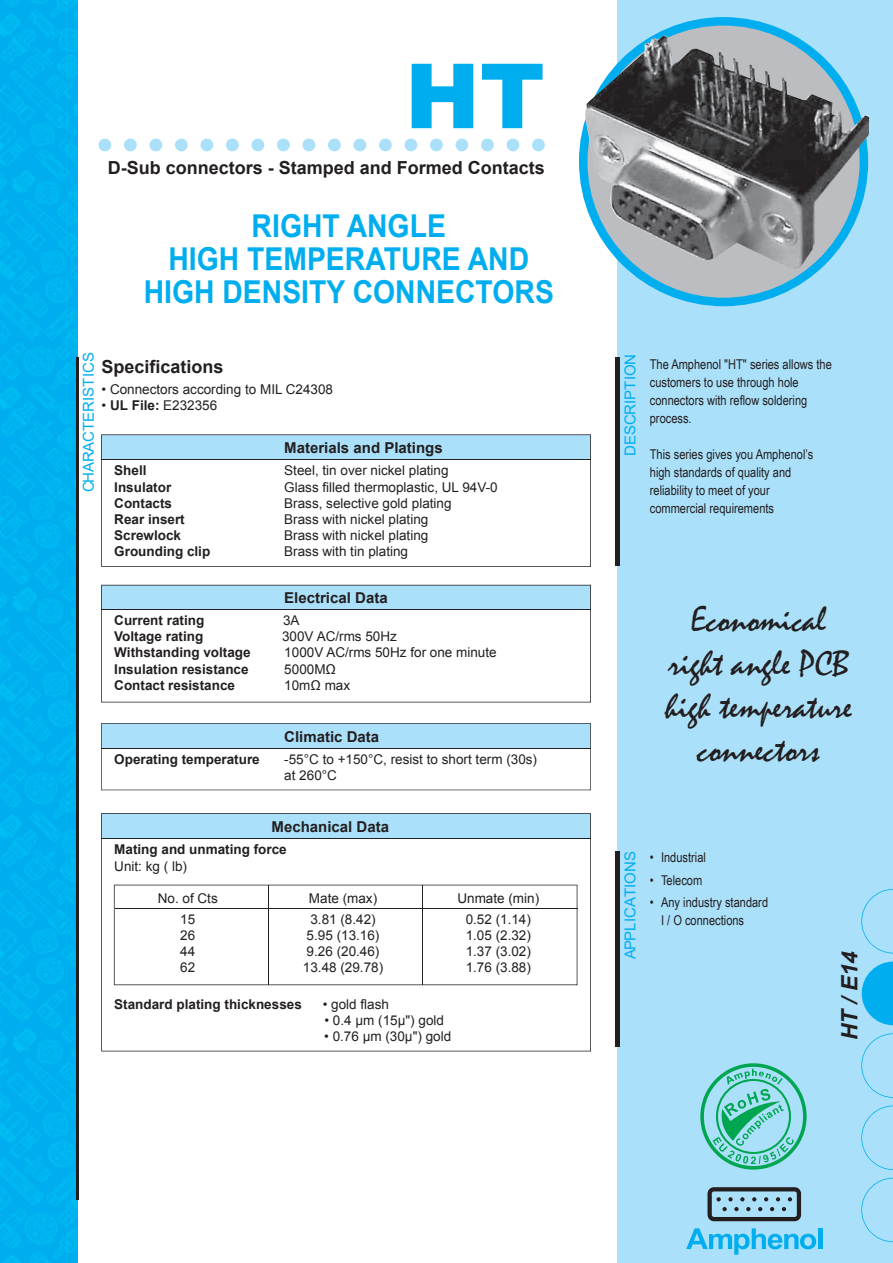
<style>
.page{position:relative;width:893px;height:1263px;background:#fff}
.page>*{position:absolute;margin:0;border:0;box-sizing:border-box;transform-origin:0 0}
.t1{font:900 90px "Arial";color:#00aeef}
.t2{font:36px/43.2px "Mistral";color:#231f20;text-align:center}
.t3{font:700 31.5px/33px "Arial";color:#00aeef;text-align:center;scale:.9 1}
.t4{font:italic 700 22.5px "Arial";color:#231f20}
.t5{font:700 18px "Arial";color:#231f20}
.t6{font:700 15px "Arial";color:#231f20}
.t7{font:15px "Arial";color:#00aeef}
.t8{font:13.5px/16.2px "Arial";color:#231f20}
.t9{font:13.5px/18px "Arial Narrow";color:#231f20}
.t10{font:700 13.5px "Arial";color:#231f20}
.s1{font-weight:700}
</style>
<div class="page">
<img style="left:1px;top:0;width:76px;height:1263px">
<img style="left:0;top:0;width:1px;height:1263px">
<div style="left:617px;top:0;width:276px;height:1263px;background:#aae0f9"></div>
<svg style="left:579px;top:17px;width:239px;height:289px"></svg>
<hr style="left:76px;top:357px;width:2px;height:842px;background:#231f20">
<div style="left:98px;top:139px;width:13px;height:12px;background:#aae0f9;border-radius:50%"></div>
<div style="left:124px;top:139px;width:13px;height:12px;background:#aae0f9;border-radius:50%"></div>
<div style="left:149px;top:139px;width:13px;height:12px;background:#aae0f9;border-radius:50%"></div>
<div style="left:175px;top:139px;width:13px;height:12px;background:#aae0f9;border-radius:50%"></div>
<div style="left:200px;top:139px;width:13px;height:12px;background:#aae0f9;border-radius:50%"></div>
<div style="left:226px;top:139px;width:13px;height:12px;background:#aae0f9;border-radius:50%"></div>
<div style="left:251px;top:139px;width:13px;height:12px;background:#aae0f9;border-radius:50%"></div>
<div style="left:277px;top:139px;width:13px;height:12px;background:#aae0f9;border-radius:50%"></div>
<div style="left:302px;top:139px;width:13px;height:12px;background:#aae0f9;border-radius:50%"></div>
<div style="left:328px;top:139px;width:13px;height:12px;background:#aae0f9;border-radius:50%"></div>
<div style="left:353px;top:139px;width:13px;height:12px;background:#aae0f9;border-radius:50%"></div>
<div style="left:379px;top:139px;width:13px;height:12px;background:#aae0f9;border-radius:50%"></div>
<div style="left:404px;top:139px;width:13px;height:12px;background:#aae0f9;border-radius:50%"></div>
<div style="left:430px;top:139px;width:13px;height:12px;background:#aae0f9;border-radius:50%"></div>
<div style="left:455px;top:139px;width:13px;height:12px;background:#aae0f9;border-radius:50%"></div>
<div style="left:481px;top:139px;width:13px;height:12px;background:#aae0f9;border-radius:50%"></div>
<div style="left:506px;top:139px;width:13px;height:12px;background:#aae0f9;border-radius:50%"></div>
<div style="left:532px;top:139px;width:13px;height:12px;background:#aae0f9;border-radius:50%"></div>
<hr style="left:615px;top:357px;width:4px;height:209px;background:#231f20">
<hr style="left:615px;top:851px;width:4px;height:195px;background:#231f20">
<svg style="left:686px;top:1228px;width:130px;height:27px"></svg>
<hr style="left:818px;top:1228px;width:4px;height:21px;background:#00aeef">
<svg style="left:707px;top:1187px;width:94px;height:34px"></svg>
<svg style="left:861px;top:1178px;width:32px;height:64px"></svg>
<svg style="left:861px;top:1105px;width:32px;height:65px"></svg>
<svg style="left:861px;top:1033px;width:32px;height:65px"></svg>
<svg style="left:862px;top:961px;width:31px;height:64px"></svg>
<svg style="left:861px;top:889px;width:32px;height:64px"></svg>
<svg style="left:700px;top:1063px;width:107px;height:106px"></svg>
<svg style="left:101px;top:434px;width:490px;height:133px"></svg>
<svg style="left:101px;top:585px;width:490px;height:117px"></svg>
<svg style="left:101px;top:723px;width:490px;height:67px"></svg>
<svg style="left:101px;top:813px;width:490px;height:238px"></svg>
<svg style="left:114px;top:885px;width:463px;height:100px"></svg>
<hr style="left:268px;top:885px;width:1px;height:100px;background:#231f20">
<hr style="left:422px;top:885px;width:1px;height:100px;background:#231f20">
<hr style="left:115px;top:908px;width:462px;height:1px;background:#231f20">
<hr style="left:101px;top:459px;width:489px;height:1px;background:#231f20">
<hr style="left:101px;top:609px;width:489px;height:1px;background:#231f20">
<hr style="left:101px;top:748px;width:489px;height:1px;background:#231f20">
<hr style="left:101px;top:838px;width:489px;height:1px;background:#231f20">
<img style="left:585px;top:35px;width:284px;height:236px">
<h1 class="t1" style="left:405px;top:31px;width:141px">HT</h1>
<h3 class="t5" style="left:108px;top:155px;width:439px">D-Sub connectors - Stamped and Formed Contacts</h3>
<h3 class="t3" style="left:144px;top:209px;width:457px">RIGHT ANGLE<br>HIGH TEMPERATURE AND<br>HIGH DENSITY CONNECTORS</h3>
<p class="t7" style="left:78px;top:492px;width:141px;rotate:-90deg">CHARACTERISTICS</p>
<p class="t7" style="left:620px;top:456px;width:104px;rotate:-90deg">DESCRIPTION</p>
<h3 class="t5" style="left:102px;top:354px;width:124px">Specifications</h3>
<p class="t8" style="left:102px;top:381px;width:233px">• Connectors according to MIL C24308</p>
<p class="t8" style="left:102px;top:397px;width:117px">• <span class="s1">UL File:</span> E232356</p>
<p class="t6" style="left:284px;top:437px;width:160px">Materials and Platings</p>
<p class="t10" style="left:114px;top:461px;width:34px">Shell</p>
<p class="t8" style="left:284px;top:463px;width:166px">Steel, tin over nickel plating</p>
<p class="t10" style="left:114px;top:477px;width:59px">Insulator</p>
<p class="t8" style="left:284px;top:479px;width:215px">Glass filled thermoplastic, UL 94V-0</p>
<p class="t10" style="left:114px;top:493px;width:59px">Contacts</p>
<p class="t8" style="left:284px;top:495px;width:169px">Brass, selective gold plating</p>
<p class="t10" style="left:114px;top:510px;width:72px">Rear insert</p>
<p class="t8" style="left:284px;top:511px;width:146px">Brass with nickel plating</p>
<p class="t10" style="left:114px;top:526px;width:68px">Screwlock</p>
<p class="t8" style="left:284px;top:527px;width:146px">Brass with nickel plating</p>
<p class="t10" style="left:114px;top:542px;width:98px">Grounding clip</p>
<p class="t8" style="left:284px;top:544px;width:125px">Brass with tin plating</p>
<p class="t6" style="left:284px;top:587px;width:105px">Electrical Data</p>
<p class="t10" style="left:114px;top:611px;width:92px">Current rating</p>
<p class="t8" style="left:283px;top:612px;width:18px">3A</p>
<p class="t10" style="left:114px;top:627px;width:91px">Voltage rating</p>
<p class="t8" style="left:282px;top:628px;width:116px">300V AC/rms 50Hz</p>
<p class="t10" style="left:114px;top:643px;width:138px">Withstanding voltage</p>
<p class="t8" style="left:284px;top:645px;width:214px">1000V AC/rms 50Hz for one minute</p>
<p class="t10" style="left:114px;top:659px;width:136px">Insulation resistance</p>
<p class="t8" style="left:284px;top:661px;width:53px">5000MΩ</p>
<p class="t10" style="left:114px;top:675px;width:122px">Contact resistance</p>
<p class="t8" style="left:284px;top:677px;width:67px">10mΩ max</p>
<p class="t6" style="left:284px;top:726px;width:97px">Climatic Data</p>
<p class="t10" style="left:114px;top:750px;width:147px">Operating temperature</p>
<p class="t8" style="left:284px;top:751px;width:254px">-55°C to +150°C, resist to short term (30s) at 260°C</p>
<p class="t9" style="left:650px;top:354px;width:183px">The Amphenol "HT" series allows the customers to use through hole connectors with reflow soldering process.</p>
<p class="t9" style="left:650px;top:444px;width:165px">This series gives you Amphenol’s high standards of quality and reliability to meet of your commercial requirements</p>
<h2 class="t2" style="left:665px;top:600px;width:188px">Economical right angle PCB high temperature connectors</h2>
<p class="t6" style="left:272px;top:816px;width:119px">Mechanical Data</p>
<p class="t10" style="left:114px;top:840px;width:174px">Mating and unmating force</p>
<p class="t8" style="left:114px;top:858px;width:74px">Unit: kg ( lb)</p>
<p class="t8" style="left:158px;top:890px;width:62px">No. of Cts</p>
<p class="t8" style="left:309px;top:890px;width:70px">Mate (max)</p>
<p class="t8" style="left:457px;top:890px;width:83px">Unmate (min)</p>
<p class="t8" style="left:180px;top:911px;width:17px">15</p>
<p class="t8" style="left:310px;top:911px;width:67px">3.81 (8.42)</p>
<p class="t8" style="left:466px;top:911px;width:67px">0.52 (1.14)</p>
<p class="t8" style="left:180px;top:927px;width:17px">26</p>
<p class="t8" style="left:307px;top:927px;width:74px">5.95 (13.16)</p>
<p class="t8" style="left:466px;top:927px;width:67px">1.05 (2.32)</p>
<p class="t8" style="left:180px;top:943px;width:17px">44</p>
<p class="t8" style="left:307px;top:943px;width:74px">9.26 (20.46)</p>
<p class="t8" style="left:466px;top:943px;width:67px">1.37 (3.02)</p>
<p class="t8" style="left:180px;top:960px;width:17px">62</p>
<p class="t8" style="left:303px;top:960px;width:82px">13.48 (29.78)</p>
<p class="t8" style="left:466px;top:960px;width:67px">1.76 (3.88)</p>
<p class="t10" style="left:114px;top:995px;width:189px">Standard plating thicknesses</p>
<p class="t8" style="left:323px;top:996px;width:68px">• gold flash</p>
<p class="t8" style="left:324px;top:1012px;width:121px">• 0.4 µm (15µ") gold</p>
<p class="t8" style="left:324px;top:1029px;width:129px">• 0.76 µm (30µ") gold</p>
<p class="t7" style="left:620px;top:959px;width:109px;rotate:-90deg">APPLICATIONS</p>
<p class="t9" style="left:650px;top:848px;width:58px">• Industrial</p>
<p class="t9" style="left:650px;top:870px;width:54px">• Telecom</p>
<p class="t9" style="left:661px;top:893px;width:109px;text-indent:-11px">• Any industry standard<br>I / O connections</p>
<h3 class="t4" style="left:834px;top:1040px;width:90px;rotate:-90deg">HT / E14</h3>
</div>
